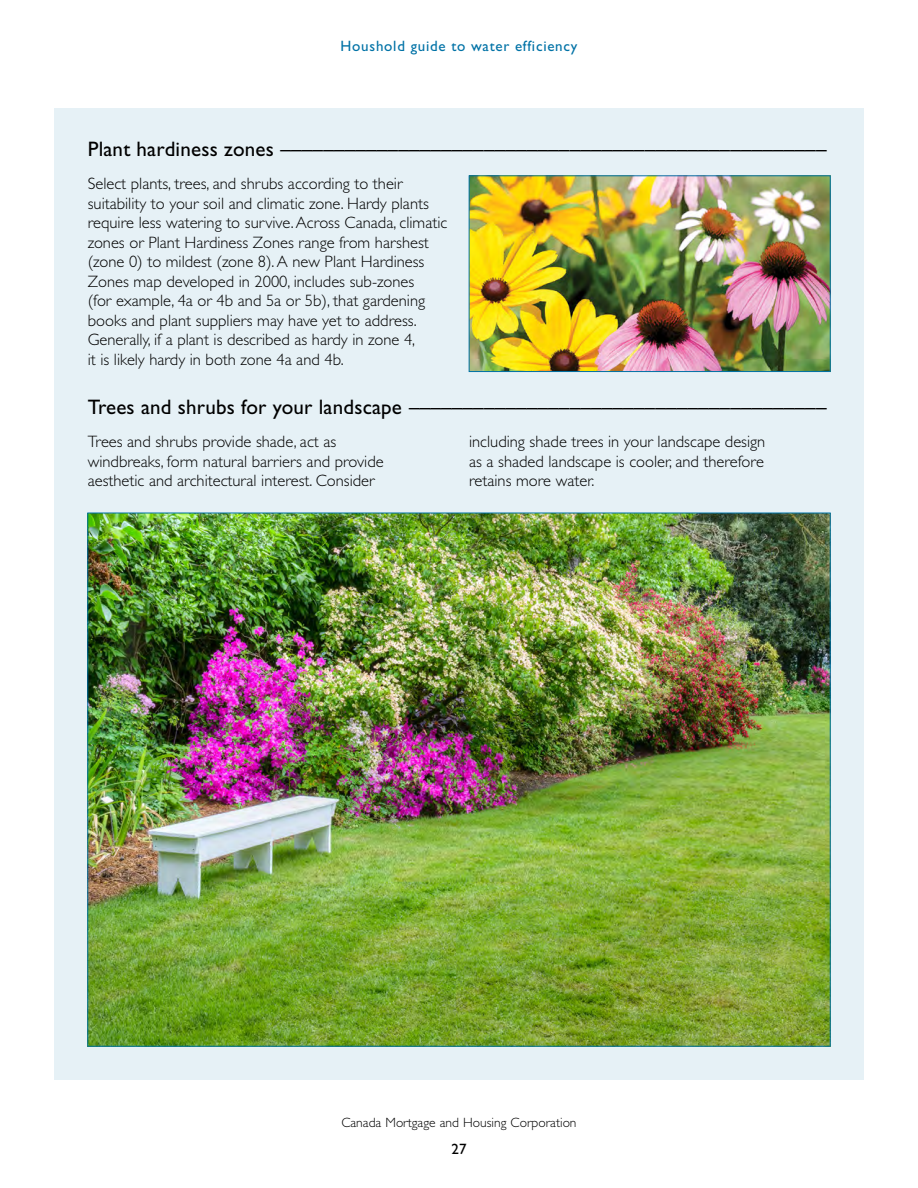
<style>
.page{position:relative;width:918px;height:1188px;background:#fff}
.page>*{position:absolute;margin:0;border:0;box-sizing:border-box;transform-origin:0 0}
.Subhead_2__H4{font:21px "Gill Sans Std";letter-spacing:.01em;color:#000}
.Body_Copy{font:300 16.5px/19.5px "Gill Sans Std";color:#000}
.t1{font:15px "Gill Sans Std";letter-spacing:.05em;color:#0072a6}
.t2{font:15px "Gill Sans Std";color:#000}
.t3{font:300 13.5px "Gill Sans Std";color:#000}
</style>
<div class="page">
<div style="left:54px;top:108px;width:810px;height:972px;background:#e6f1f6"></div>
<img style="left:471px;top:177px;width:358px;height:193px">
<div style="left:469px;top:175px;width:362px;height:197px;border:1px solid #0072a6"></div>
<img style="left:89px;top:515px;width:740px;height:530px">
<p class="t1" style="left:341px;top:37px;width:238px">Houshold guide to water efficiency</p>
<h4 class="Subhead_2__H4" style="left:88px;top:137px;width:740px">Plant hardiness zones –––––––––––––––––––––––––––––––––––––––––––––––––––</h4>
<p class="Body_Copy" style="left:88px;top:174px;width:361px">Select plants, trees, and shrubs according to their suitability to your soil and climatic zone. Hardy plants require less watering to survive. Across Canada, climatic zones or Plant Hardiness Zones range from harshest (zone 0) to mildest (zone 8). A new Plant Hardiness Zones map developed in 2000, includes sub-zones<br>(for example, 4a or 4b and 5a or 5b), that gardening books and plant suppliers may have yet to address.<br>Generally, if a plant is described as hardy in zone 4,<br>it is likely hardy in both zone 4a and 4b.</p>
<h4 class="Subhead_2__H4" style="left:88px;top:395px;width:740px">Trees and shrubs for your landscape –––––––––––––––––––––––––––––––––––––––</h4>
<p class="Body_Copy" style="left:88px;top:432px;width:297px">Trees and shrubs provide shade, act as windbreaks, form natural barriers and provide aesthetic and architectural interest. Consider</p>
<p class="Body_Copy" style="left:469px;top:432px;width:298px;text-align:justify">including shade trees in your landscape design as a shaded landscape is cooler, and therefore retains more water.</p>
<p class="t3" style="left:341px;top:1115px;width:237px">Canada Mortgage and Housing Corporation</p>
<p class="t2" style="left:452px;top:1141px;width:16px">27</p>
</div>
